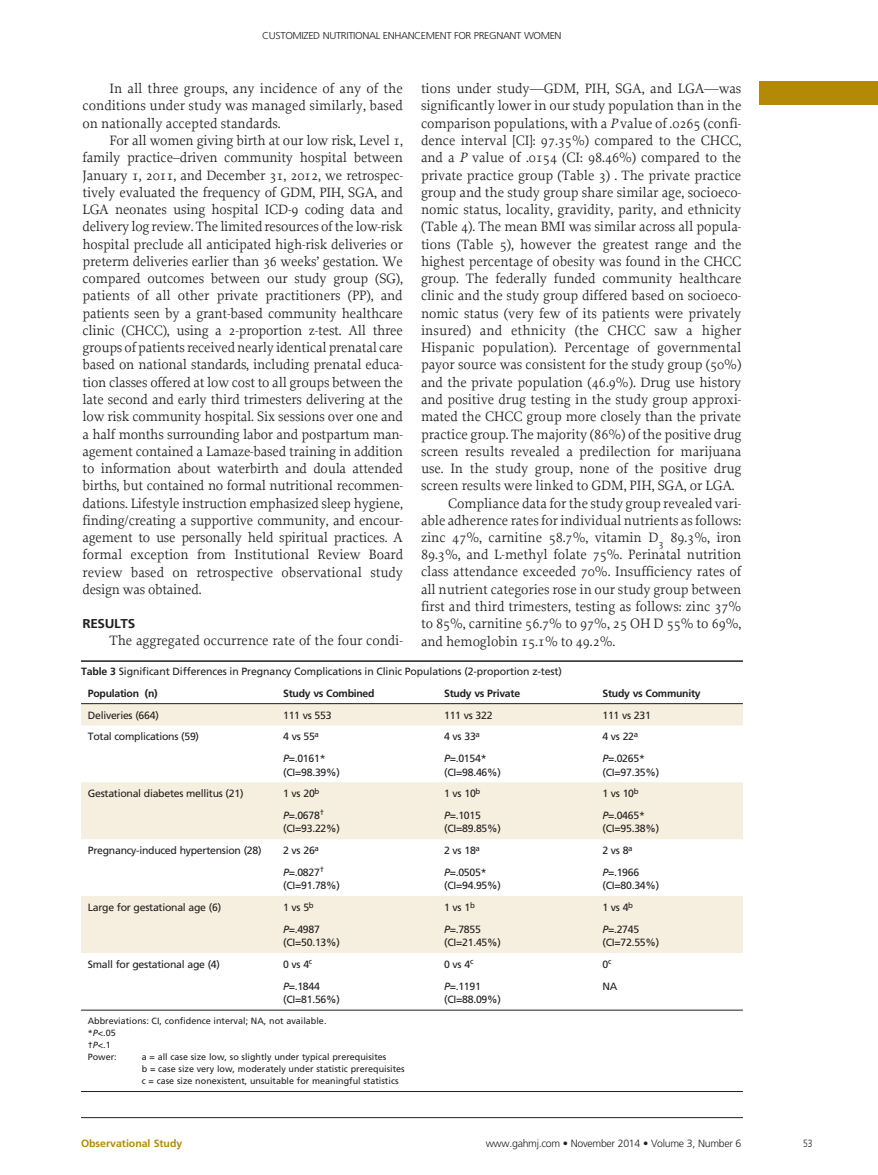
<style>
.page{position:relative;width:878px;height:1175px;background:#fff}
.page>*{position:absolute;margin:0;border:0;box-sizing:border-box;transform-origin:0 0}
.t1{font:14.25px/17.2px "Proforma";letter-spacing:-.005em;color:#231f20;text-align:justify}
.t2{font:700 12.9px "Frutiger AACN";letter-spacing:-.025em;color:#231f20;scale:1.05 1}
.t3{font:10.5px/13.5px "Frutiger AACN";letter-spacing:-.025em;color:#231f20}
.t4{font:700 10.5px "Frutiger AACN";letter-spacing:-.025em;color:#231f20}
.t5{font:300 10.5px "Frutiger AACN";letter-spacing:-.025em;color:#231f20}
.t6{font:700 10.5px "Frutiger AACN";color:#b48907}
.t7{font:300 10.5px "Frutiger AACN";letter-spacing:-.025em;color:#231f20;scale:.8 1}
.t8{font:300 10.05px "Frutiger AACN";letter-spacing:-.035em;color:#231f20;scale:1.05 1}
.t9{font:9px/12px "Frutiger AACN";color:#231f20}
.s1{font-style:italic}
.s2{font-weight:700}
</style>
<div class="page">
<hr style="left:81px;top:1117px;width:661px;height:1px;background:#231f20">
<div style="left:759px;top:81px;width:119px;height:23px;background:#b48907"></div>
<svg style="left:81px;top:704px;width:661px;height:249px;fill:#f6eede"></svg>
<hr style="left:81px;top:660px;width:661px;height:2px;background:#231f20">
<hr style="left:81px;top:703px;width:661px;height:1px;background:#231f20">
<hr style="left:81px;top:1009px;width:661px;height:1px;background:#231f20">
<hr style="left:81px;top:1091px;width:661px;height:1px;background:#231f20">
<p class="t8" style="left:262px;top:30px;width:286px">CUSTOMIZED NUTRITIONAL ENHANCEMENT FOR PREGNANT WOMEN</p>
<p class="t1" style="left:82px;top:80px;width:322px;text-indent:27px">In all three groups, any incidence of any of the conditions under study was managed similarly, based on nationally accepted standards.</p>
<p class="t1" style="left:82px;top:131px;width:322px;text-indent:27px">For all women giving birth at our low risk, Level 1, family practice–driven community hospital between January 1, 2011, and December 31, 2012, we retrospec&shy;tively evaluated the frequency of GDM, PIH, SGA, and LGA neonates using hospital ICD-9 coding data and delivery log review. The limited resources of the low-risk hospital preclude all anticipated high-risk deliveries or preterm deliveries earlier than 36 weeks’ gestation. We compared outcomes between our study group (SG), patients of all other private practitioners (PP), and patients seen by a grant-based community healthcare clinic (CHCC), using a 2-proportion z-test. All three groups of patients received nearly identical prenatal care based on national standards, including prenatal educa&shy;tion classes offered at low cost to all groups between the late second and early third trimesters delivering at the low risk community hospital. Six sessions over one and a half months surrounding labor and postpartum man&shy;agement contained a Lamaze-based training in addition to information about waterbirth and doula attended births, but contained no formal nutritional recommen&shy;dations. Lifestyle instruction emphasized sleep hygiene, finding/creating a supportive community, and encour&shy;agement to use personally held spiritual practices. A formal exception from Institutional Review Board review based on retrospective observational study design was obtained.</p>
<p class="t2" style="left:82px;top:616px;width:52px">RESULTS</p>
<p class="t1" style="left:110px;top:632px;width:295px">The aggregated occurrence rate of the four condi-</p>
<p class="t1" style="left:421px;top:80px;width:322px">tions under study—GDM, PIH, SGA, and LGA—was</p>
<p class="t1" style="left:421px;top:97px;width:322px">significantly lower in our study population than in the</p>
<p class="t1" style="left:421px;top:114px;width:322px">comparison populations, with a <span class="s1">P</span> value of .0265 (confi-</p>
<p class="t1" style="left:421px;top:131px;width:322px">dence interval [CI]: 97.35%) compared to the CHCC,</p>
<p class="t1" style="left:421px;top:149px;width:322px">and a <span class="s1">P</span> value of .0154 (CI: 98.46%) compared to the</p>
<p class="t1" style="left:421px;top:166px;width:322px">private practice group (Table 3) . The private practice</p>
<p class="t1" style="left:421px;top:183px;width:322px">group and the study group share similar age, socioeco-</p>
<p class="t1" style="left:421px;top:201px;width:322px">nomic status, locality, gravidity, parity, and ethnicity</p>
<p class="t1" style="left:421px;top:218px;width:322px">(Table 4). The mean BMI was similar across all popula-</p>
<p class="t1" style="left:421px;top:235px;width:322px">tions (Table 5), however the greatest range and the</p>
<p class="t1" style="left:421px;top:252px;width:322px">highest percentage of obesity was found in the CHCC</p>
<p class="t1" style="left:421px;top:270px;width:322px">group. The federally funded community healthcare</p>
<p class="t1" style="left:421px;top:287px;width:322px">clinic and the study group differed based on socioeco-</p>
<p class="t1" style="left:421px;top:304px;width:322px">nomic status (very few of its patients were privately</p>
<p class="t1" style="left:421px;top:321px;width:322px">insured) and ethnicity (the CHCC saw a higher</p>
<p class="t1" style="left:421px;top:339px;width:322px">Hispanic population). Percentage of governmental</p>
<p class="t1" style="left:421px;top:356px;width:322px">payor source was consistent for the study group (50%)</p>
<p class="t1" style="left:421px;top:373px;width:322px">and the private population (46.9%). Drug use history</p>
<p class="t1" style="left:421px;top:390px;width:322px">and positive drug testing in the study group approxi-</p>
<p class="t1" style="left:421px;top:408px;width:322px">mated the CHCC group more closely than the private</p>
<p class="t1" style="left:421px;top:425px;width:322px">practice group. The majority (86%) of the positive drug</p>
<p class="t1" style="left:421px;top:442px;width:322px">screen results revealed a predilection for marijuana</p>
<p class="t1" style="left:421px;top:459px;width:322px">use. In the study group, none of the positive drug</p>
<p class="t1" style="left:421px;top:477px;width:315px">screen results were linked to GDM, PIH, SGA, or LGA.</p>
<p class="t1" style="left:448px;top:494px;width:295px">Compliance data for the study group revealed vari-</p>
<p class="t1" style="left:421px;top:511px;width:322px">able adherence rates for individual nutrients as follows:</p>
<p class="t1" style="left:421px;top:528px;width:322px">zinc 47%, carnitine 58.7%, vitamin D<sub>3</sub> 89.3%, iron</p>
<p class="t1" style="left:421px;top:545px;width:322px">89.3%, and L-methyl folate 75%. Perinatal nutrition</p>
<p class="t1" style="left:421px;top:563px;width:322px">class attendance exceeded 70%. Insufficiency rates of</p>
<p class="t1" style="left:421px;top:580px;width:322px">all nutrient categories rose in our study group between</p>
<p class="t1" style="left:421px;top:597px;width:322px">first and third trimesters, testing as follows: zinc 37%</p>
<p class="t1" style="left:421px;top:615px;width:322px">to 85%, carnitine 56.7% to 97%, 25 OH D 55% to 69%,</p>
<p class="t1" style="left:421px;top:632px;width:196px">and hemoglobin 15.1% to 49.2%.</p>
<p class="t3" style="left:88px;top:661px;width:476px;line-height:21.6px;text-indent:-7px"><span class="s2">Table 3</span> Significant Differences in Pregnancy Complications in Clinic Populations (2-proportion z-test)<br><span class="s2">Population (n)</span></p>
<p class="t4" style="left:283px;top:687px;width:93px">Study vs Combined</p>
<p class="t4" style="left:444px;top:687px;width:78px">Study vs Private</p>
<p class="t4" style="left:602px;top:687px;width:100px">Study vs Community</p>
<p class="t3" style="left:88px;top:708px;width:73px">Deliveries (664)</p>
<p class="t3" style="left:283px;top:708px;width:50px">111 vs 553</p>
<p class="t3" style="left:444px;top:708px;width:50px">111 vs 322</p>
<p class="t3" style="left:602px;top:708px;width:50px">111 vs 231</p>
<p class="t3" style="left:88px;top:730px;width:113px">Total complications (59)</p>
<p class="t3" style="left:283px;top:730px;width:37px">4 vs 55<sup>a</sup></p>
<p class="t3" style="left:444px;top:730px;width:37px">4 vs 33<sup>a</sup></p>
<p class="t3" style="left:602px;top:730px;width:37px">4 vs 22<sup>a</sup></p>
<p class="t3" style="left:283px;top:751px;width:58px"><span class="s1">P</span>=.0161* (CI=98.39%)</p>
<p class="t3" style="left:444px;top:751px;width:58px"><span class="s1">P</span>=.0154* (CI=98.46%)</p>
<p class="t3" style="left:602px;top:751px;width:58px"><span class="s1">P</span>=.0265* (CI=97.35%)</p>
<p class="t3" style="left:88px;top:786px;width:157px">Gestational diabetes mellitus (21)</p>
<p class="t3" style="left:283px;top:786px;width:38px">1 vs 20<sup>b</sup></p>
<p class="t3" style="left:444px;top:786px;width:38px">1 vs 10<sup>b</sup></p>
<p class="t3" style="left:602px;top:786px;width:38px">1 vs 10<sup>b</sup></p>
<p class="t3" style="left:283px;top:808px;width:58px"><span class="s1">P</span>=.0678<sup>† </sup>(CI=93.22%)</p>
<p class="t3" style="left:444px;top:808px;width:58px"><span class="s1">P</span>=.1015 (CI=89.85%)</p>
<p class="t3" style="left:602px;top:808px;width:58px"><span class="s1">P</span>=.0465* (CI=95.38%)</p>
<p class="t3" style="left:88px;top:843px;width:175px">Pregnancy-induced hypertension (28)</p>
<p class="t3" style="left:283px;top:843px;width:37px">2 vs 26<sup>a</sup></p>
<p class="t3" style="left:444px;top:843px;width:37px">2 vs 18<sup>a</sup></p>
<p class="t3" style="left:602px;top:843px;width:32px">2 vs 8<sup>a</sup></p>
<p class="t3" style="left:283px;top:865px;width:58px"><span class="s1">P</span>=.0827<sup>† </sup>(CI=91.78%)</p>
<p class="t3" style="left:444px;top:865px;width:58px"><span class="s1">P</span>=.0505* (CI=94.95%)</p>
<p class="t3" style="left:602px;top:865px;width:58px"><span class="s1">P</span>=.1966 (CI=80.34%)</p>
<p class="t3" style="left:88px;top:900px;width:135px">Large for gestational age (6)</p>
<p class="t3" style="left:283px;top:900px;width:32px">1 vs 5<sup>b</sup></p>
<p class="t3" style="left:444px;top:900px;width:32px">1 vs 1<sup>b</sup></p>
<p class="t3" style="left:602px;top:900px;width:32px">1 vs 4<sup>b</sup></p>
<p class="t3" style="left:283px;top:922px;width:58px"><span class="s1">P</span>=.4987 (CI=50.13%)</p>
<p class="t3" style="left:444px;top:922px;width:58px"><span class="s1">P</span>=.7855 (CI=21.45%)</p>
<p class="t3" style="left:602px;top:922px;width:58px"><span class="s1">P</span>=.2745 (CI=72.55%)</p>
<p class="t3" style="left:88px;top:957px;width:134px">Small for gestational age (4)</p>
<p class="t3" style="left:283px;top:957px;width:31px">0 vs 4<sup>c</sup></p>
<p class="t3" style="left:444px;top:957px;width:31px">0 vs 4<sup>c</sup></p>
<p class="t3" style="left:602px;top:957px;width:11px">0<sup>c</sup></p>
<p class="t3" style="left:283px;top:979px;width:58px"><span class="s1">P</span>=.1844 (CI=81.56%)</p>
<p class="t3" style="left:444px;top:979px;width:58px"><span class="s1">P</span>=.1191 (CI=88.09%)</p>
<p class="t3" style="left:602px;top:979px;width:16px">NA</p>
<p class="t9" style="left:88px;top:1014px;width:240px">Abbreviations: CI, confidence interval; NA, not available. *<span class="s1">P</span>&lt;.05<br>†<span class="s1">P</span>&lt;.1<br>Power:</p>
<p class="t9" style="left:142px;top:1050px;width:264px">a = all case size low, so slightly under typical prerequisites<br>b = case size very low, moderately under statistic prerequisites c = case size nonexistent, unsuitable for meaningful statistics</p>
<p class="t6" style="left:81px;top:1136px;width:103px">Observational Study</p>
<p class="t5" style="left:485px;top:1137px;width:257px">www.gahmj.com • November 2014 • Volume 3, Number 6</p>
<p class="t7" style="left:803px;top:1137px;width:13px">53</p>
</div>
